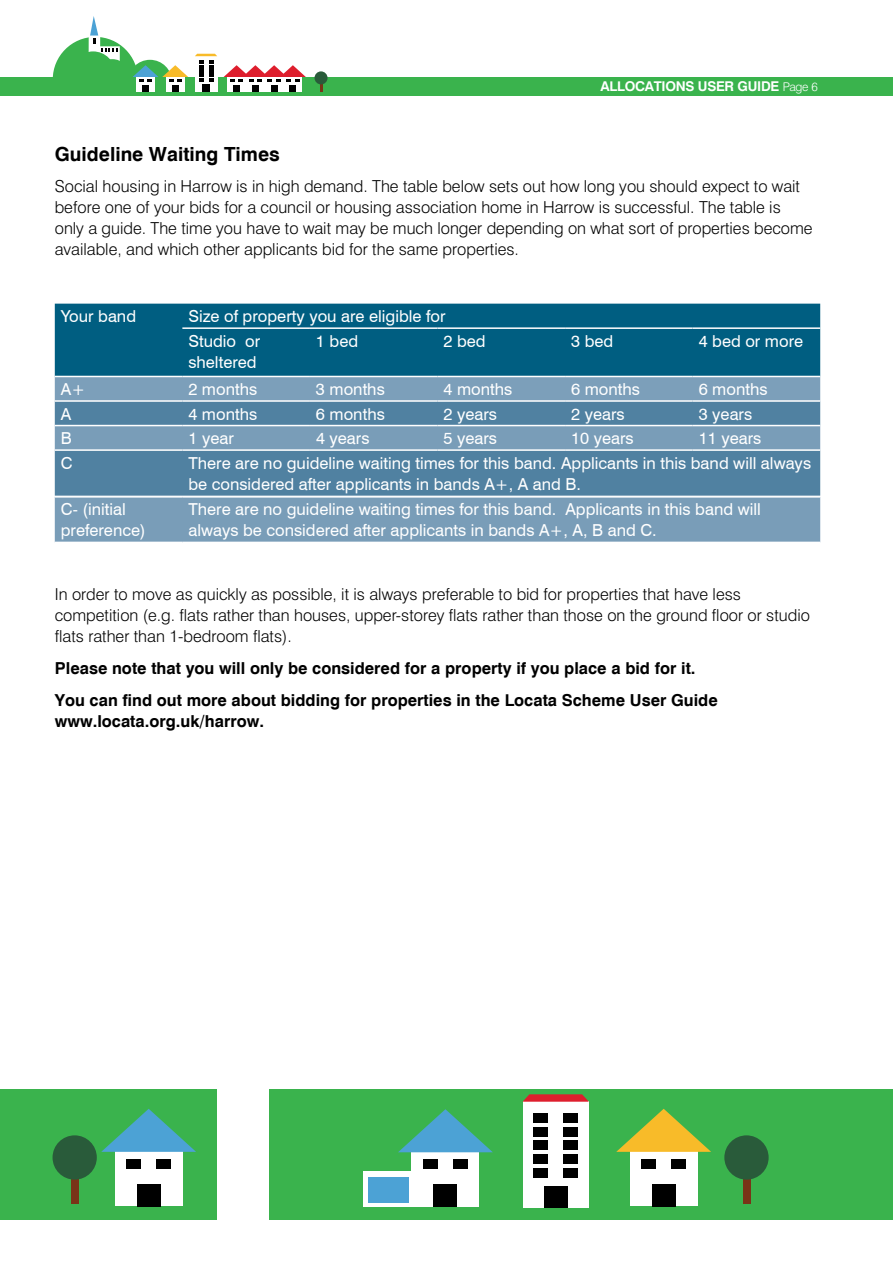
<style>
.page{position:relative;width:893px;height:1263px;background:#fff}
.page>*{position:absolute;margin:0;border:0;box-sizing:border-box;transform-origin:0 0}
.t1{font:700 19.5px "Swiss 721 BT";color:#000}
.t2{font:300 16.5px/21px "Swiss 721 BT";color:#000}
.t3{font:16.5px/21px "Swiss 721 BT";color:#fff}
.t4{font:700 16.5px/31.7px "Swiss 721 BT";color:#000}
.t5{font:700 13.5px "Swiss 721 BT";letter-spacing:-.02em;color:#fff}
.s1{font-weight:300;font-size:12px}
</style>
<div class="page">
<div style="left:55px;top:304px;width:765px;height:72px;background:#005e81"></div>
<div style="left:55px;top:377px;width:765px;height:23px;background:#7c9fba"></div>
<div style="left:55px;top:402px;width:765px;height:94px;background:#5081a1"></div>
<div style="left:55px;top:426px;width:765px;height:23px;background:#799db8"></div>
<hr style="left:182px;top:327px;width:128px;height:2px;background:#fff">
<hr style="left:310px;top:327px;width:127px;height:2px;background:#fff">
<hr style="left:437px;top:327px;width:128px;height:2px;background:#fff">
<hr style="left:565px;top:327px;width:128px;height:2px;background:#fff">
<hr style="left:693px;top:327px;width:127px;height:2px;background:#fff">
<hr style="left:55px;top:425px;width:127px;height:1px;background:#fff">
<hr style="left:182px;top:425px;width:128px;height:1px;background:#fff">
<hr style="left:310px;top:425px;width:127px;height:1px;background:#fff">
<hr style="left:437px;top:425px;width:128px;height:1px;background:#fff">
<hr style="left:565px;top:425px;width:128px;height:1px;background:#fff">
<hr style="left:693px;top:425px;width:127px;height:1px;background:#fff">
<hr style="left:55px;top:449px;width:127px;height:2px;background:#fff">
<hr style="left:182px;top:449px;width:128px;height:2px;background:#fff">
<hr style="left:310px;top:449px;width:127px;height:2px;background:#fff">
<hr style="left:437px;top:449px;width:128px;height:2px;background:#fff">
<hr style="left:565px;top:449px;width:128px;height:2px;background:#fff">
<hr style="left:693px;top:449px;width:127px;height:2px;background:#fff">
<div style="left:55px;top:498px;width:765px;height:44px;background:#799db8"></div>
<div style="left:0;top:1089px;width:893px;height:131px;background:#3ab34d"></div>
<div style="left:743px;top:1167px;width:7px;height:37px;background:#793417"></div>
<div style="left:724px;top:1135px;width:45px;height:44px;background:#295b3a;border-radius:50%"></div>
<div style="left:71px;top:1167px;width:7px;height:37px;background:#793417"></div>
<div style="left:53px;top:1135px;width:44px;height:44px;background:#295b3a;border-radius:50%"></div>
<div style="left:115px;top:1145px;width:67px;height:61px;background:#fff"></div>
<svg style="left:101px;top:1109px;width:95px;height:43px"></svg>
<div style="left:156px;top:1159px;width:15px;height:9px;background:#000"></div>
<div style="left:137px;top:1184px;width:24px;height:22px;background:#000"></div>
<div style="left:126px;top:1159px;width:15px;height:9px;background:#000"></div>
<div style="left:412px;top:1146px;width:67px;height:61px;background:#fff"></div>
<svg style="left:398px;top:1109px;width:95px;height:43px"></svg>
<div style="left:453px;top:1159px;width:15px;height:10px;background:#000"></div>
<div style="left:434px;top:1184px;width:23px;height:22px;background:#000"></div>
<div style="left:423px;top:1159px;width:15px;height:10px;background:#000"></div>
<div style="left:630px;top:1145px;width:67px;height:61px;background:#fff"></div>
<svg style="left:616px;top:1109px;width:95px;height:43px"></svg>
<div style="left:671px;top:1159px;width:15px;height:9px;background:#000"></div>
<div style="left:652px;top:1184px;width:24px;height:22px;background:#000"></div>
<div style="left:641px;top:1159px;width:15px;height:9px;background:#000"></div>
<div style="left:217px;top:1089px;width:51px;height:134px;background:#fff"></div>
<div style="left:364px;top:1171px;width:52px;height:36px;background:#fff"></div>
<div style="left:369px;top:1177px;width:40px;height:26px;background:#4ca2d5"></div>
<div style="left:523px;top:1102px;width:66px;height:106px;background:#fff"></div>
<div style="left:563px;top:1168px;width:15px;height:9px;background:#000"></div>
<div style="left:544px;top:1186px;width:23px;height:22px;background:#000"></div>
<div style="left:534px;top:1168px;width:14px;height:9px;background:#000"></div>
<div style="left:563px;top:1154px;width:15px;height:9px;background:#000"></div>
<div style="left:534px;top:1154px;width:14px;height:9px;background:#000"></div>
<div style="left:563px;top:1140px;width:15px;height:10px;background:#000"></div>
<div style="left:534px;top:1140px;width:14px;height:10px;background:#000"></div>
<div style="left:563px;top:1128px;width:15px;height:9px;background:#000"></div>
<div style="left:534px;top:1128px;width:14px;height:9px;background:#000"></div>
<div style="left:563px;top:1113px;width:15px;height:9px;background:#000"></div>
<div style="left:534px;top:1113px;width:14px;height:9px;background:#000"></div>
<svg style="left:523px;top:1094px;width:66px;height:8px"></svg>
<div style="left:0;top:77px;width:893px;height:32px;background:#3ab34d"></div>
<svg style="left:320px;top:84px;width:2px;height:8px"></svg>
<div style="left:315px;top:71px;width:13px;height:13px;background:#295b3a;border-radius:50%"></div>
<div style="left:53px;top:37px;width:85px;height:88px;background:#3ab34d;border-radius:50%"></div>
<div style="left:128px;top:60px;width:44px;height:44px;background:#3ab34d;border-radius:50%"></div>
<div style="left:136px;top:75px;width:19px;height:17px;background:#fff"></div>
<div style="left:142px;top:86px;width:7px;height:6px;background:#000"></div>
<div style="left:166px;top:75px;width:18px;height:17px;background:#fff"></div>
<div style="left:172px;top:86px;width:7px;height:6px;background:#000"></div>
<svg style="left:133px;top:65px;width:55px;height:17px"></svg>
<div style="left:0;top:97px;width:893px;height:32px;background:#fff"></div>
<svg style="left:89px;top:16px;width:31px;height:44px"></svg>
<div style="left:71px;top:51px;width:44px;height:44px;background:#3ab34d;border-radius:50%"></div>
<div style="left:95px;top:59px;width:35px;height:34px;background:#3ab34d;border-radius:50%"></div>
<svg style="left:224px;top:65px;width:82px;height:27px"></svg>
<div style="left:195px;top:56px;width:22px;height:36px;background:#fff"></div>
<div style="left:202px;top:85px;width:8px;height:7px;background:#000"></div>
<svg style="left:195px;top:54px;width:22px;height:28px"></svg>
<p class="t5" style="left:601px;top:78px;width:219px">ALLOCATIONS USER GUIDE <span class="s1">Page 6</span></p>
<p class="t1" style="left:55px;top:142px;width:226px">Guideline Waiting Times</p>
<p class="t2" style="left:55px;top:176px;width:759px">Social housing in Harrow is in high demand. The table below sets out how long you should expect to wait before one of your bids for a council or housing association home in Harrow is successful. The table is only a guide. The time you have to wait may be much longer depending on what sort of properties become available, and which other applicants bid for the same properties.</p>
<p class="t3" style="left:61px;top:306px;width:77px">Your band</p>
<p class="t3" style="left:188px;top:304px;width:259px;line-height:24.6px">Size of property you are eligible for<br>Studio or</p>
<p class="t3" style="left:188px;top:351px;width:70px">sheltered</p>
<p class="t3" style="left:316px;top:330px;width:44px">1 bed</p>
<p class="t3" style="left:443px;top:330px;width:44px">2 bed</p>
<p class="t3" style="left:571px;top:330px;width:44px">3 bed</p>
<p class="t3" style="left:699px;top:330px;width:106px">4 bed or more</p>
<p class="t3" style="left:61px;top:378px;width:26px">A+</p>
<p class="t3" style="left:188px;top:378px;width:70px">2 months</p>
<p class="t3" style="left:316px;top:378px;width:70px">3 months</p>
<p class="t3" style="left:444px;top:378px;width:70px">4 months</p>
<p class="t3" style="left:571px;top:378px;width:70px">6 months</p>
<p class="t3" style="left:699px;top:378px;width:70px">6 months</p>
<p class="t3" style="left:61px;top:403px;width:12px">A</p>
<p class="t3" style="left:188px;top:403px;width:70px">4 months</p>
<p class="t3" style="left:316px;top:403px;width:70px">6 months</p>
<p class="t3" style="left:444px;top:403px;width:55px">2 years</p>
<p class="t3" style="left:571px;top:403px;width:55px">2 years</p>
<p class="t3" style="left:699px;top:403px;width:55px">3 years</p>
<p class="t3" style="left:61px;top:428px;width:12px">B</p>
<p class="t3" style="left:188px;top:428px;width:47px">1 year</p>
<p class="t3" style="left:316px;top:428px;width:55px">4 years</p>
<p class="t3" style="left:444px;top:428px;width:55px">5 years</p>
<p class="t3" style="left:571px;top:428px;width:64px">10 years</p>
<p class="t3" style="left:699px;top:428px;width:64px">11 years</p>
<p class="t3" style="left:61px;top:452px;width:13px">C</p>
<p class="t3" style="left:188px;top:452px;width:624px">There are no guideline waiting times for this band. Applicants in this band will always be considered after applicants in bands A+, A and B.</p>
<p class="t3" style="left:61px;top:499px;width:86px">C- (initial preference)</p>
<p class="t3" style="left:188px;top:499px;width:574px">There are no guideline waiting times for this band. Applicants in this band will always be considered after applicants in bands A+, A, B and C.</p>
<p class="t2" style="left:55px;top:584px;width:757px">In order to move as quickly as possible, it is always preferable to bid for properties that have less competition (e.g. flats rather than houses, upper-storey flats rather than those on the ground floor or studio flats rather than 1-bedroom flats).</p>
<p class="t4" style="left:55px;top:652px;width:664px">Please note that you will only be considered for a property if you place a bid for it.<br>You can find out more about bidding for properties in the Locata Scheme User Guide</p>
<p class="t4" style="left:55px;top:705px;width:211px">www.locata.org.uk/harrow.</p>
</div>
